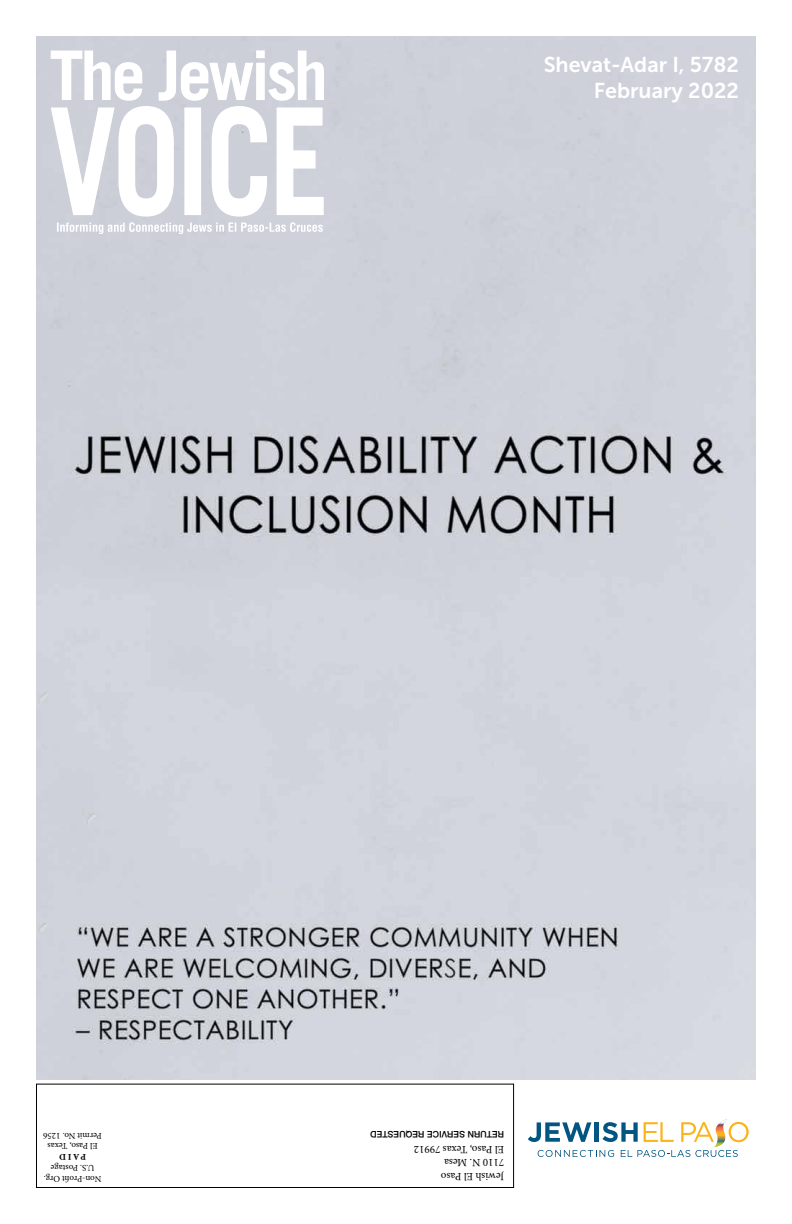
<style>
.page{position:relative;width:792px;height:1224px;background:#fff}
.page>*{position:absolute;margin:0;border:0;box-sizing:border-box;transform-origin:0 0}
.t1{font:21.4px/25.7px "Museo Sans 700";color:#fff;text-align:right}
.t2{font:11px/13.2px "Minion Pro";color:#000}
.t3{font:9px/10.8px "Minion Pro";letter-spacing:-.005em;color:#000;text-align:center}
.t4{font:500 9px "Helvetica Neue";color:#000}
.t5{font:9px "Minion Variable Concept";color:#000}
</style>
<div class="page">
<div style="left:36px;top:36px;width:720px;height:1044px;background:#d0d3dc"></div>
<div style="left:36px;top:1084px;width:478px;height:104px;background:#fff;border:1px solid #000"></div>
<svg style="left:528px;top:1119px;width:221px;height:38px"></svg>
<svg style="left:51px;top:50px;width:273px;height:184px"></svg>
<h1 class="t1" style="left:544px;top:52px;width:197px">Shevat-Adar I, 5782<br>February 2022</h1>
<p class="t3" style="left:102px;top:1152px;width:60px;rotate:-180deg">El Paso, Texas<br>Permit No. 1256</p>
<p class="t4" style="left:504px;top:1141px;width:135px;rotate:-180deg">RETURN SERVICE REQUESTED</p>
<p class="t2" style="left:504px;top:1183px;width:92px;rotate:-180deg">Jewish El Paso<br>7110 N. Mesa<br>El Paso, Texas 79912</p>
<p class="t5" style="left:86px;top:1163px;width:28px;rotate:-180deg">PAID</p>
<p class="t3" style="left:101px;top:1184px;width:59px;rotate:-180deg">Non-Profit Org.<br>U.S. Postage</p>
</div>
